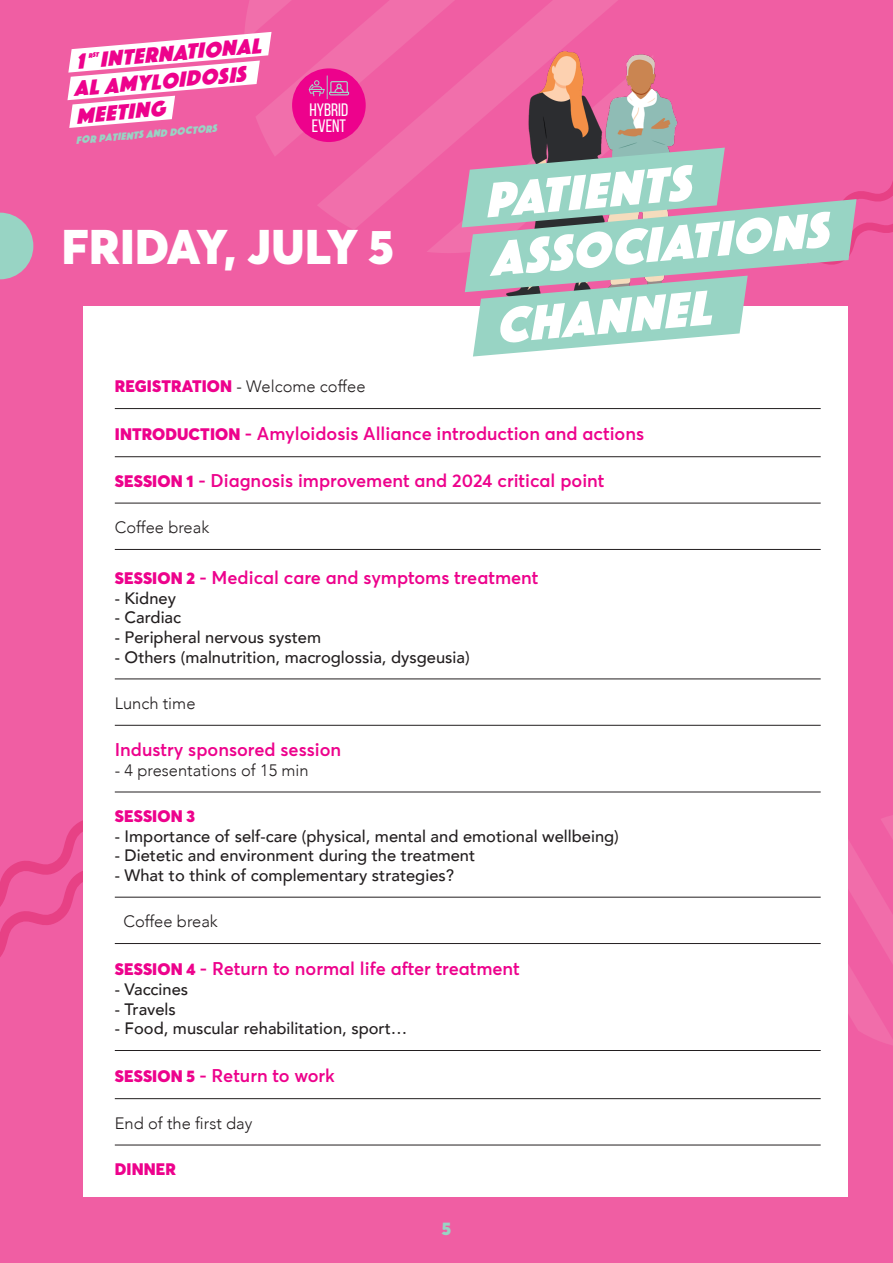
<style>
.page{position:relative;width:893px;height:1263px;background:#f05ea3}
.page>*{position:absolute;margin:0;border:0;box-sizing:border-box;transform-origin:0 0}
.t1{font:italic 51px "Phosphate Solid";color:#fff}
.t2{font:900 48px "Averta";letter-spacing:.005em;color:#fff}
.t3{font:italic 22.5px "Phosphate Solid";color:#ed028c}
.t4{font:600 18px "Averta";color:#ed028c}
.t5{font:18px/16.5px "Bebas Neue";color:#fff}
.t6{font:900 18px "Averta";color:#98d4c4}
.t7{font:500 16.5px "Avenir";color:#231f20}
.t8{font:300 16.5px "Avenir";color:#231f20}
.t9{font:900 16.5px "Averta";letter-spacing:.005em;color:#ed028c}
.t10{font:italic 10.8px "Phosphate Solid";color:#98d4c4}
.s1{font-family:"Averta";font-weight:900;color:#ed028c}
.s2{font-weight:900;font-size:16.5px}
</style>
<div class="page">
<svg style="left:0;top:820px;width:83px;height:137px"></svg>
<svg style="left:848px;top:815px;width:45px;height:230px"></svg>
<div style="left:83px;top:306px;width:765px;height:890px;background:#fff"></div>
<svg style="left:0;top:213px;width:33px;height:66px"></svg>
<hr style="left:115px;top:408px;width:706px;height:1px;background:#231f20">
<hr style="left:115px;top:456px;width:706px;height:1px;background:#231f20">
<hr style="left:115px;top:503px;width:706px;height:1px;background:#231f20">
<hr style="left:115px;top:549px;width:706px;height:1px;background:#231f20">
<hr style="left:115px;top:678px;width:706px;height:1px;background:#231f20">
<hr style="left:115px;top:725px;width:706px;height:1px;background:#231f20">
<hr style="left:115px;top:792px;width:706px;height:1px;background:#231f20">
<hr style="left:115px;top:897px;width:706px;height:1px;background:#231f20">
<hr style="left:115px;top:943px;width:706px;height:1px;background:#231f20">
<hr style="left:115px;top:1050px;width:706px;height:1px;background:#231f20">
<hr style="left:115px;top:1098px;width:706px;height:1px;background:#231f20">
<hr style="left:115px;top:1145px;width:706px;height:1px;background:#231f20">
<svg style="left:67px;top:0;width:826px;height:356px"></svg>
<p class="t3" style="left:75px;top:46px;width:186px;rotate:-5deg">1 INTERNATIONAL</p>
<p class="t3" style="left:72px;top:73px;width:174px;rotate:-5deg">AL Amyloidosis</p>
<p class="t3" style="left:75px;top:100px;width:90px;rotate:-5deg">Meeting</p>
<p class="t10" style="left:75px;top:133px;width:143px;rotate:-5deg">for patients and doctors</p>
<p class="t5" style="left:309px;top:101px;width:40px">HYBRID<br>EVENT</p>
<p class="t2" style="left:62px;top:216px;width:334px">FRIDAY, JULY 5</p>
<p class="t1" style="left:481px;top:165px;width:207px;rotate:-5deg">PATIENTS</p>
<p class="t1" style="left:486px;top:223px;width:340px;rotate:-5deg">ASSOCIATIONS</p>
<p class="t1" style="left:492px;top:290px;width:216px;rotate:-5deg">chanNel</p>
<p class="t8" style="left:115px;top:377px;width:252px"><span class="s1">REGISTRATION</span> - Welcome coffee</p>
<p class="t4" style="left:115px;top:421px;width:531px"><span class="s2">INTRODUCTION</span> - Amyloidosis Alliance introduction and actions</p>
<p class="t4" style="left:115px;top:468px;width:491px"><span class="s2">SESSION 1</span> - Diagnosis improvement and 2024 critical point</p>
<p class="t8" style="left:115px;top:518px;width:96px">Coffee break</p>
<p class="t4" style="left:115px;top:565px;width:425px"><span class="s2">SESSION 2</span> - Medical care and symptoms treatment</p>
<p class="t7" style="left:115px;top:584px;width:63px">- Kidney</p>
<p class="t7" style="left:115px;top:603px;width:68px">- Cardiac</p>
<p class="t7" style="left:115px;top:623px;width:208px">- Peripheral nervous system</p>
<p class="t7" style="left:115px;top:642px;width:356px">- Others (malnutrition, macroglossia, dysgeusia)</p>
<p class="t8" style="left:115px;top:693px;width:82px">Lunch time</p>
<p class="t4" style="left:115px;top:737px;width:228px">Industry sponsored session</p>
<p class="t8" style="left:115px;top:760px;width:195px">- 4 presentations of 15 min</p>
<p class="t9" style="left:115px;top:805px;width:82px">SESSION 3</p>
<p class="t7" style="left:115px;top:822px;width:506px">- Importance of self-care (physical, mental and emotional wellbeing)</p>
<p class="t7" style="left:115px;top:841px;width:362px">- Dietetic and environment during the treatment</p>
<p class="t7" style="left:115px;top:861px;width:341px">- What to think of complementary strategies?</p>
<p class="t8" style="left:123px;top:912px;width:96px">Coffee break</p>
<p class="t4" style="left:115px;top:956px;width:406px"><span class="s2">SESSION 4</span> - Return to normal life after treatment</p>
<p class="t7" style="left:115px;top:975px;width:75px">- Vaccines</p>
<p class="t7" style="left:115px;top:994px;width:63px">- Travels</p>
<p class="t7" style="left:115px;top:1014px;width:294px">- Food, muscular rehabilitation, sport…</p>
<p class="t4" style="left:115px;top:1063px;width:221px"><span class="s2">SESSION 5</span> - Return to work</p>
<p class="t8" style="left:115px;top:1113px;width:139px">End of the first day</p>
<p class="t9" style="left:115px;top:1158px;width:63px">DINNER</p>
<p class="t6" style="left:442px;top:1216px;width:11px">5</p>
</div>
